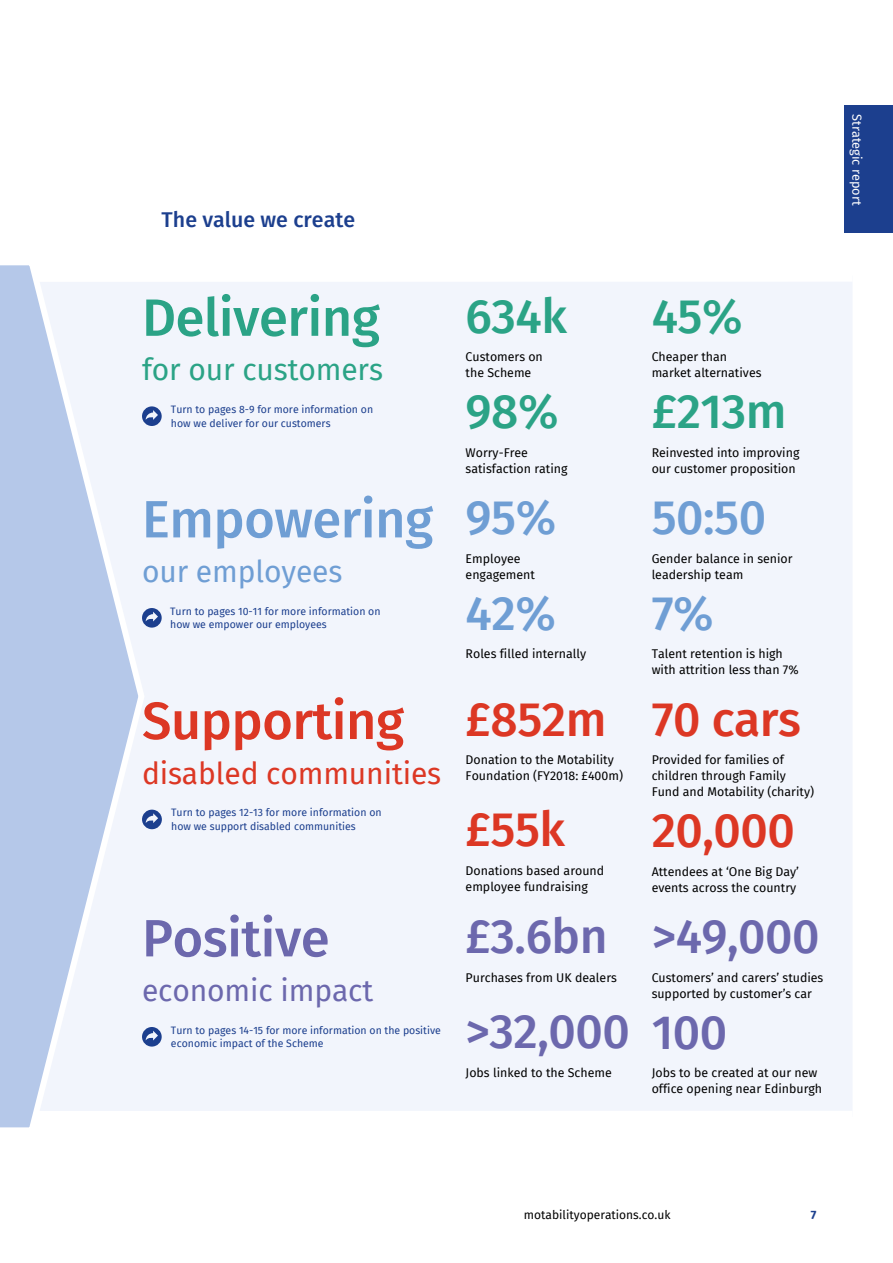
<style>
.page{position:relative;width:893px;height:1263px;background:#fff}
.page>*{position:absolute;margin:0;border:0;box-sizing:border-box;transform-origin:0 0}
.Pull_out-Hero_page-H{font:500 52.5px "Fira Sans";letter-spacing:-.01em;color:#2ba386}
.Pull_out-Hero_page-H-2{font:500 52.5px "Fira Sans";letter-spacing:-.01em;color:#6f9ed4}
.Pull_out-Hero_page-H-3{font:500 52.5px "Fira Sans";letter-spacing:-.01em;color:#dc3724}
.Pull_out-Hero_page-H-4{font:500 52.5px "Fira Sans";letter-spacing:-.01em;color:#6c68ad}
.Statistic-figure{font:500 48px "Fira Sans";letter-spacing:-.01em;color:#6c68ad}
.Statistic-figure-2{font:500 48px "Fira Sans";letter-spacing:-.01em;color:#dc3724}
.Statistic-figure-3{font:500 48px "Fira Sans";letter-spacing:-.01em;color:#2ba386}
.Statistic-figure-4{font:500 48px "Fira Sans";letter-spacing:-.01em;color:#6f9ed4}
.Pullout-Hero_page_H2{font:30px "Fira Sans";letter-spacing:-.005em;color:#dc3724}
.Pullout-Hero_page_H2-2{font:30px "Fira Sans";letter-spacing:-.005em;color:#2ba386}
.Pullout-Hero_page_H2-3{font:30px "Fira Sans";letter-spacing:-.005em;color:#6c68ad}
.Pullout-Hero_page_H2-4{font:30px "Fira Sans";letter-spacing:-.005em;color:#6f9ed4}
.Heading-1{font:500 21.3px "Fira Sans";color:#1c3f8e}
.t1{font:12.75px "Fira Sans";color:#fff}
.S-Description{font:12.3px/15.8px "Fira Sans";color:#000}
.S-Description-space{font:12.3px/15.8px "Fira Sans";color:#000}
.Bodytext{font:12.3px/15.8px "Fira Sans";color:#000}
.t2{font:12px "Fira Sans";color:#000}
.t3{font:700 12px "Fira Sans";color:#1c3f8e}
.Page-Reference{font:10.5px/13.5px "Fira Sans";color:#1c3f8e}
</style>
<div class="page">
<div style="left:148px;top:282px;width:704px;height:829px;background:#f2f5fc"></div>
<svg style="left:0;top:265px;width:148px;height:863px"></svg>
<svg style="left:142px;top:406px;width:20px;height:20px"></svg>
<svg style="left:142px;top:608px;width:20px;height:20px"></svg>
<svg style="left:142px;top:810px;width:20px;height:19px"></svg>
<svg style="left:142px;top:1027px;width:20px;height:19px"></svg>
<div style="left:844px;top:106px;width:49px;height:127px;background:#1c3f8e"></div>
<p class="Heading-1" style="left:162px;top:203px;width:195px">The value we create</p>
<p class="Pull_out-Hero_page-H" style="left:142px;top:275px;width:239px">Delivering</p>
<p class="Pullout-Hero_page_H2-2" style="left:142px;top:347px;width:243px">for our customers</p>
<p class="Page-Reference" style="left:171px;top:402px;width:204px">Turn to pages 8-9 for more information on how we deliver for our customers</p>
<p class="Pull_out-Hero_page-H-2" style="left:142px;top:477px;width:293px">Empowering</p>
<p class="Pullout-Hero_page_H2-4" style="left:142px;top:549px;width:202px">our employees</p>
<p class="Page-Reference" style="left:170px;top:604px;width:212px">Turn to pages 10-11 for more information on how we empower our employees</p>
<p class="Pull_out-Hero_page-H-3" style="left:142px;top:678px;width:264px">Supporting</p>
<p class="Pullout-Hero_page_H2" style="left:142px;top:750px;width:301px">disabled communities</p>
<p class="Page-Reference" style="left:171px;top:805px;width:212px">Turn to pages 12-13 for more information on how we support disabled communities</p>
<p class="Pull_out-Hero_page-H-4" style="left:142px;top:896px;width:189px">Positive</p>
<p class="Pullout-Hero_page_H2-3" style="left:142px;top:968px;width:233px">economic impact</p>
<p class="Page-Reference" style="left:171px;top:1023px;width:271px">Turn to pages 14-15 for more information on the positive economic impact of the Scheme</p>
<p class="Statistic-figure-3" style="left:466px;top:277px;width:103px">634k</p>
<p class="S-Description" style="left:466px;top:349px;width:79px">Customers on the Scheme</p>
<p class="Statistic-figure-3" style="left:466px;top:373px;width:94px">98%</p>
<p class="S-Description" style="left:466px;top:444px;width:103px">Worry-Free satisfaction rating</p>
<p class="Statistic-figure-4" style="left:466px;top:479px;width:92px">95%</p>
<p class="S-Description" style="left:466px;top:550px;width:71px">Employee engagement</p>
<p class="Statistic-figure-4" style="left:466px;top:575px;width:92px">42%</p>
<p class="S-Description" style="left:466px;top:646px;width:122px">Roles filled internally</p>
<p class="Statistic-figure-2" style="left:466px;top:681px;width:142px">£852m</p>
<p class="S-Description-space" style="left:466px;top:752px;width:159px">Donation to the Motability<br>Foundation (FY2018: £400m)</p>
<p class="Statistic-figure-2" style="left:466px;top:791px;width:101px">£55k</p>
<p class="S-Description-space" style="left:466px;top:862px;width:140px">Donations based around employee fundraising</p>
<p class="Statistic-figure-3" style="left:652px;top:277px;width:92px">45%</p>
<p class="S-Description" style="left:652px;top:349px;width:111px">Cheaper than market alternatives</p>
<p class="Statistic-figure-3" style="left:652px;top:373px;width:136px">£213m</p>
<p class="S-Description" style="left:652px;top:444px;width:149px">Reinvested into improving our customer proposition</p>
<p class="Statistic-figure-4" style="left:652px;top:479px;width:116px">50:50</p>
<p class="S-Description" style="left:652px;top:550px;width:142px">Gender balance in senior leadership team</p>
<p class="Statistic-figure-4" style="left:652px;top:575px;width:63px">7%</p>
<p class="S-Description" style="left:652px;top:646px;width:148px">Talent retention is high with attrition less than 7%</p>
<p class="Statistic-figure-2" style="left:652px;top:681px;width:151px">70 cars</p>
<p class="S-Description" style="left:652px;top:752px;width:164px">Provided for families of children through Family<br>Fund and Motability (charity)</p>
<p class="Statistic-figure-2" style="left:652px;top:792px;width:145px">20,000</p>
<p class="S-Description" style="left:652px;top:863px;width:149px">Attendees at ‘One Big Day’ events across the country</p>
<p class="Statistic-figure" style="left:466px;top:898px;width:143px">£3.6bn</p>
<p class="S-Description-space" style="left:466px;top:969px;width:153px">Purchases from UK dealers</p>
<p class="Statistic-figure" style="left:652px;top:898px;width:170px">&gt;49,000</p>
<p class="S-Description" style="left:652px;top:969px;width:173px">Customers’ and carers’ studies supported by customer’s car</p>
<p class="Statistic-figure" style="left:466px;top:993px;width:263px">&gt;32,000 100</p>
<p class="Bodytext" style="left:652px;top:1065px;width:172px">Jobs to be created at our new office opening near Edinburgh</p>
<p class="Bodytext" style="left:466px;top:1064px;width:148px">Jobs linked to the Scheme</p>
<p class="t1" style="left:867px;top:114px;width:93px;rotate:90deg">Strategic report</p>
<p class="t2" style="left:524px;top:1205px;width:148px">motabilityoperations.co.uk</p>
<p class="t3" style="left:811px;top:1204px;width:7px">7</p>
</div>
